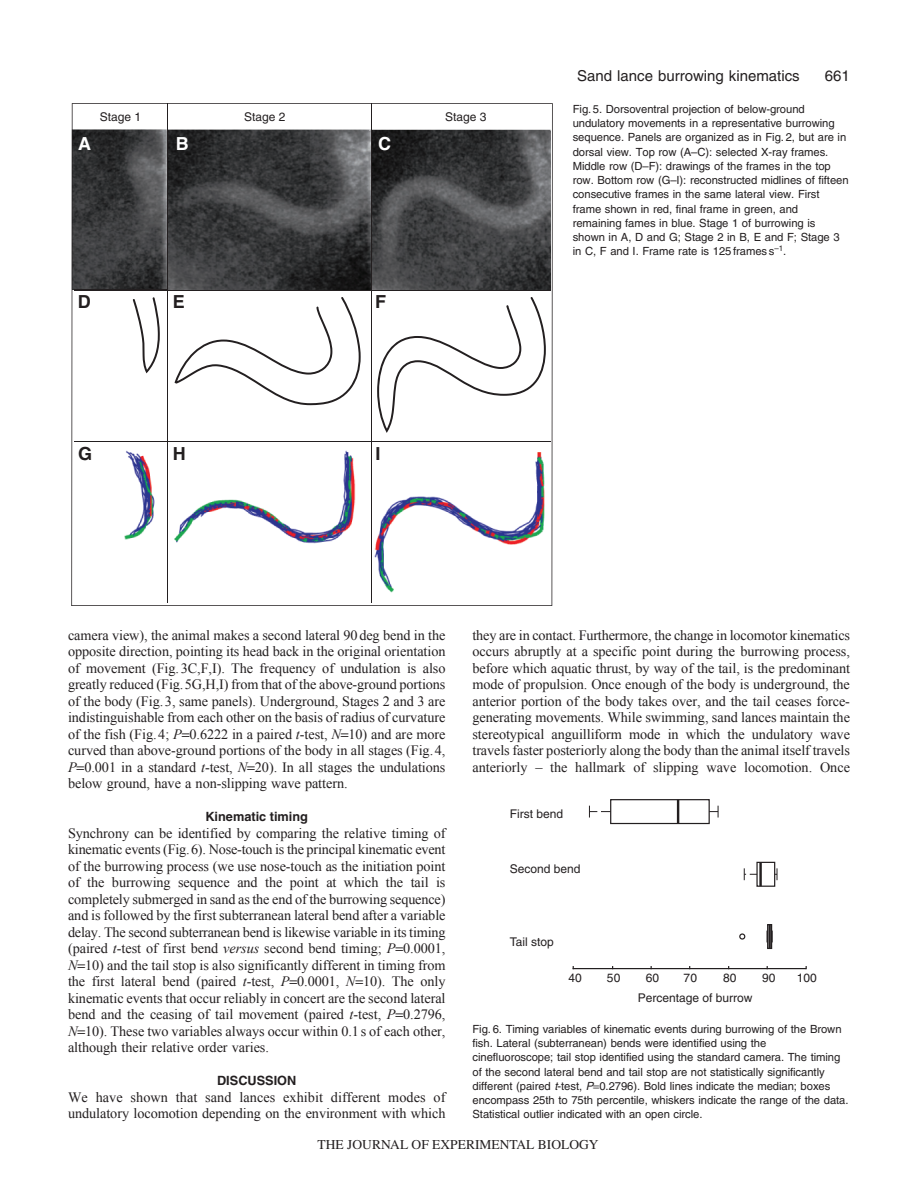
<style>
.page{position:relative;width:918px;height:1188px;background:#fff}
.page>*{position:absolute;margin:0;border:0;box-sizing:border-box;transform-origin:0 0}
.t1{font:700 18px "Helvetica";color:#231f20}
.t2{font:700 18px "Helvetica";color:#fff}
.t3{font:15px "Helvetica";color:#231f20}
.t4{font:14.25px/16.5px "Times New Roman";letter-spacing:-.005em;color:#231f20;text-align:justify}
.t5{font:13.5px "Times";color:#231f20}
.t6{font:700 12.75px "Helvetica";color:#231f20}
.t7{font:12px "Helvetica";color:#231f20}
.t8{font:11.25px/14.2px "Helvetica";letter-spacing:-.005em;color:#231f20}
.s1{font-style:italic}
</style>
<div class="page">
<svg style="left:71px;top:103px;width:482px;height:503px"></svg>
<hr style="left:371px;top:103px;width:1px;height:500px;background:#231f20">
<hr style="left:74px;top:290px;width:476px;height:1px;background:#231f20">
<hr style="left:74px;top:441px;width:477px;height:1px;background:#231f20">
<hr style="left:74px;top:289px;width:93px;height:1px;background:#231f20">
<hr style="left:167px;top:103px;width:1px;height:500px;background:#231f20">
<div style="left:610px;top:799px;width:100px;height:25px;border:1px solid #231f20"></div>
<hr style="left:677px;top:800px;width:2px;height:24px;background:#231f20">
<div style="left:739px;top:933px;width:6px;height:7px;border:1px solid #231f20;border-radius:50%"></div>
<hr style="left:573px;top:968px;width:233px;height:1px;background:#231f20">
<svg style="left:709px;top:806px;width:10px;height:12px"></svg>
<svg style="left:589px;top:806px;width:22px;height:12px"></svg>
<div style="left:756px;top:862px;width:19px;height:25px;border:1px solid #231f20"></div>
<hr style="left:759px;top:862px;width:3px;height:24px;background:#231f20">
<svg style="left:775px;top:868px;width:3px;height:12px"></svg>
<svg style="left:744px;top:868px;width:13px;height:12px"></svg>
<div style="left:767px;top:924px;width:5px;height:25px;border:1px solid #231f20"></div>
<svg style="left:767px;top:931px;width:6px;height:11px"></svg>
<hr style="left:768px;top:925px;width:3px;height:23px;background:#231f20">
<p class="t7" style="left:100px;top:113px;width:43px">Stage 1</p>
<p class="t7" style="left:244px;top:113px;width:43px">Stage 2</p>
<p class="t7" style="left:445px;top:113px;width:43px">Stage 3</p>
<p class="t2" style="left:78px;top:137px;width:14px">A</p>
<p class="t2" style="left:176px;top:137px;width:14px">B</p>
<p class="t2" style="left:378px;top:137px;width:14px">C</p>
<p class="t1" style="left:78px;top:295px;width:14px">D</p>
<p class="t1" style="left:173px;top:295px;width:14px">E</p>
<p class="t1" style="left:375px;top:295px;width:12px">F</p>
<p class="t1" style="left:78px;top:447px;width:16px">G</p>
<p class="t1" style="left:173px;top:447px;width:14px">H</p>
<p class="t1" style="left:375px;top:447px;width:7px">I</p>
<p class="t3" style="left:577px;top:70px;width:224px">Sand lance burrowing kinematics</p>
<p class="t3" style="left:825px;top:70px;width:27px">661</p>
<p class="t8" style="left:573px;top:103px;width:277px">Fig. 5. Dorsoventral projection of below-ground undulatory movements in a representative burrowing sequence. Panels are organized as in Fig. 2, but are in dorsal view. Top row (A–C): selected X-ray frames.<br>Middle row (D–F): drawings of the frames in the top row. Bottom row (G–I): reconstructed midlines of fifteen consecutive frames in the same lateral view. First frame shown in red, final frame in green, and remaining fames in blue. Stage 1 of burrowing is shown in A, D and G; Stage 2 in B, E and F; Stage 3 in C, F and I. Frame rate is 125 frames s<sup>–1</sup>.</p>
<p class="t4" style="left:68px;top:627px;width:379px">camera view), the animal makes a second lateral 90deg bend in the opposite direction, pointing its head back in the original orientation of movement (Fig.3C,F,I). The frequency of undulation is also greatly reduced (Fig.5G,H,I) from that of the above-ground portions of the body (Fig.3, same panels). Underground, Stages 2 and 3 are indistinguishable from each other on the basis of radius of curvature of the fish (Fig.4; <span class="s1">P</span> 0.6222 in a paired <span class="s1">t</span>-test, <span class="s1">N</span> 10) and are more curved than above-ground portions of the body in all stages (Fig.4, <span class="s1">P</span> 0.001 in a standard <span class="s1">t</span>-test, <span class="s1">N</span> 20). In all stages the undulations below ground, have a non-slipping wave pattern.</p>
<p class="t6" style="left:205px;top:812px;width:104px">Kinematic timing</p>
<p class="t4" style="left:68px;top:825px;width:379px">Synchrony can be identified by comparing the relative timing of kinematic events (Fig.6). Nose-touch is the principal kinematic event of the burrowing process (we use nose-touch as the initiation point of the burrowing sequence and the point at which the tail is completely submerged in sand as the end of the burrowing sequence) and is followed by the first subterranean lateral bend after a variable delay. The second subterranean bend is likewise variable in its timing (paired <span class="s1">t</span>-test of first bend <span class="s1">versus</span> second bend timing; <span class="s1">P</span> 0.0001, <span class="s1">N</span> 10) and the tail stop is also significantly different in timing from the first lateral bend (paired <span class="s1">t</span>-test, <span class="s1">P</span> 0.0001, <span class="s1">N</span> 10). The only kinematic events that occur reliably in concert are the second lateral bend and the ceasing of tail movement (paired <span class="s1">t</span>-test, <span class="s1">P</span> 0.2796, <span class="s1">N</span> 10). These two variables always occur within 0.1s of each other, although their relative order varies.</p>
<p class="t6" style="left:217px;top:1076px;width:81px">DISCUSSION</p>
<p class="t4" style="left:68px;top:1089px;width:379px">We have shown that sand lances exhibit different modes of undulatory locomotion depending on the environment with which</p>
<p class="t4" style="left:472px;top:627px;width:379px">they are in contact. Furthermore, the change in locomotor kinematics occurs abruptly at a specific point during the burrowing process, before which aquatic thrust, by way of the tail, is the predominant mode of propulsion. Once enough of the body is underground, the anterior portion of the body takes over, and the tail ceases force&shy;generating movements. While swimming, sand lances maintain the stereotypical anguilliform mode in which the undulatory wave travels faster posteriorly along the body than the animal itself travels anteriorly – the hallmark of slipping wave locomotion. Once</p>
<p class="t7" style="left:510px;top:809px;width:55px">First bend</p>
<p class="t7" style="left:510px;top:865px;width:72px">Second bend</p>
<p class="t7" style="left:510px;top:938px;width:46px">Tail stop</p>
<p class="t7" style="left:607px;top:974px;width:15px">50</p>
<p class="t7" style="left:762px;top:974px;width:15px">90</p>
<p class="t7" style="left:797px;top:973px;width:22px">100</p>
<p class="t7" style="left:569px;top:973px;width:15px">40</p>
<p class="t7" style="left:723px;top:974px;width:15px">80</p>
<p class="t7" style="left:646px;top:974px;width:15px">60</p>
<p class="t7" style="left:684px;top:974px;width:15px">70</p>
<p class="t7" style="left:638px;top:993px;width:116px">Percentage of burrow</p>
<p class="t8" style="left:472px;top:1023px;width:378px">Fig. 6. Timing variables of kinematic events during burrowing of the Brown fish. Lateral (subterranean) bends were identified using the cinefluoroscope; tail stop identified using the standard camera. The timing of the second lateral bend and tail stop are not statistically significantly different (paired <span class="s1">t</span>-test, <span class="s1">P</span> 0.2796). Bold lines indicate the median; boxes encompass 25th to 75th percentile, whiskers indicate the range of the data.<br>Statistical outlier indicated with an open circle.</p>
<p class="t5" style="left:318px;top:1137px;width:282px">THE JOURNAL OF EXPERIMENTAL BIOLOGY</p>
</div>
